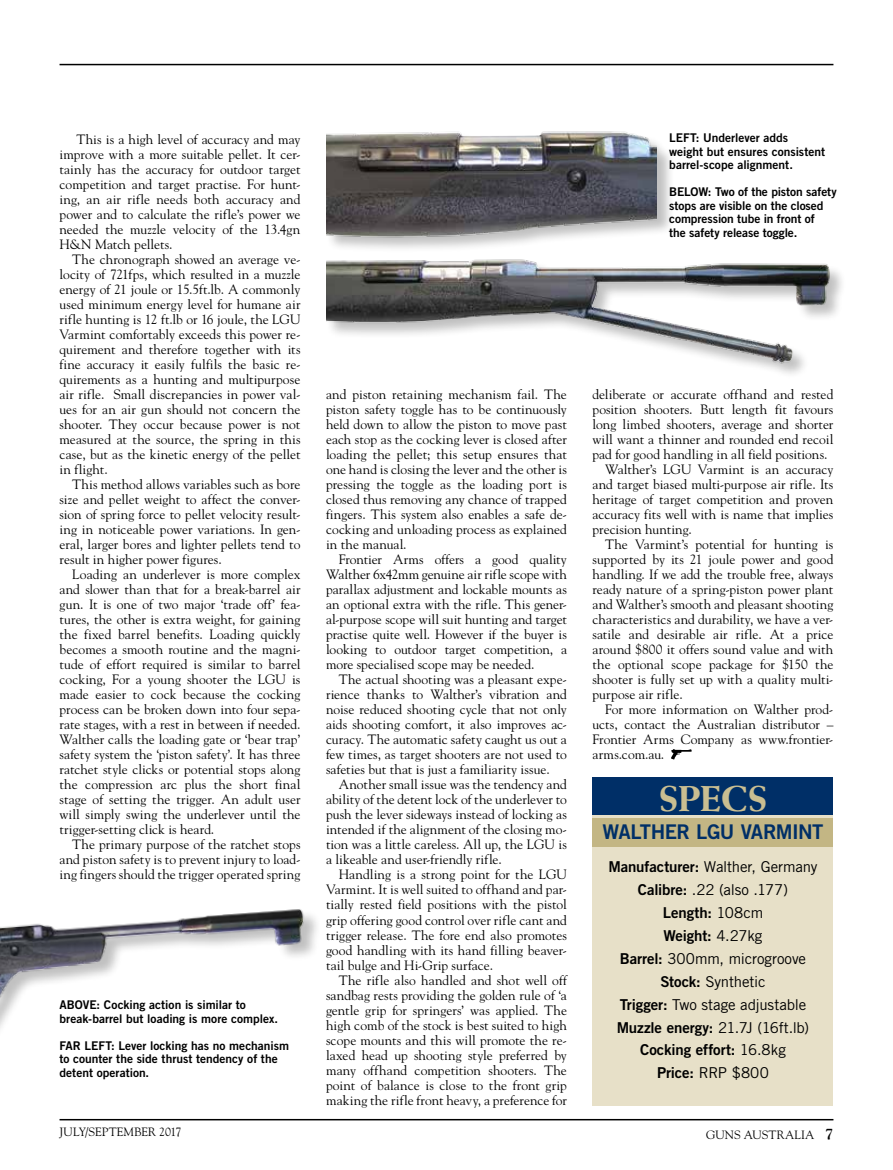
<style>
.page{position:relative;width:893px;height:1170px;background:#fff}
.page>*{position:absolute;margin:0;border:0;box-sizing:border-box;transform-origin:0 0}
.t1{font:800 36px "Weiss Std";letter-spacing:.005em;color:#cabe91}
.t2{font:20.25px "Trade Gothic LT Std Bd 2";letter-spacing:-.03em;color:#002f67}
.t3{font:15px/22.8px "Trade Gothic LT Std";letter-spacing:-.01em;color:#000;text-align:center}
.t4{font:15px/22.8px "Trade Gothic LT Std Bd 2";letter-spacing:-.005em;color:#000}
.t5{font:13.5px/15px "Goudy Std";letter-spacing:.005em;color:#000;text-align:justify}
.t6{font:12px/13.5px "Trade Gothic LT Std Bd 2";color:#000}
.t7{font:12px "Goudy Std";letter-spacing:-.005em;color:#000}
.s1{font-family:"Trade Gothic LT Std Bd 2"}
.s2{font-family:"Trade Gothic LT Std"}
.s3{font-weight:700;font-size:15px}
</style>
<div class="page">
<img style="left:0;top:909px;width:307px;height:114px">
<hr style="left:60px;top:64px;width:773px;height:1px;background:#000">
<div style="left:592px;top:776px;width:241px;height:40px;background:#002f67"></div>
<div style="left:592px;top:815px;width:241px;height:291px;background:#e7e0c8"></div>
<div style="left:592px;top:818px;width:241px;height:28px;background:#c3b684"></div>
<svg style="left:671px;top:749px;width:21px;height:10px"></svg>
<div style="left:326px;top:132px;width:349px;height:121px;background:#000;opacity:.25"></div>
<img style="left:326px;top:131px;width:331px;height:110px">
<div style="left:326px;top:259px;width:521px;height:120px;background:#000;opacity:.25"></div>
<img style="left:326px;top:243px;width:506px;height:128px">
<hr style="left:60px;top:1118px;width:773px;height:2px;background:#000">
<p class="t5" style="left:60px;top:132px;width:242px;text-indent:17px">This is a high level of accuracy and may improve with a more suitable pellet. It cer&shy;tainly has the accuracy for outdoor target competition and target practise. For hunt&shy;ing, an air rifle needs both accuracy and power and to calculate the rifle’s power we needed the muzzle velocity of the 13.4gn H&amp;N Match pellets.</p>
<p class="t5" style="left:60px;top:252px;width:242px;text-indent:13px">The chronograph showed an average ve&shy;locity of 721fps, which resulted in a muzzle energy of 21 joule or 15.5ft.lb. A commonly used minimum energy level for humane air rifle hunting is 12 ft.lb or 16 joule, the LGU Varmint comfortably exceeds this power re&shy;quirement and therefore together with its fine accuracy it easily fulfils the basic re&shy;quirements as a hunting and multipurpose air rifle. Small discrepancies in power val&shy;ues for an air gun should not concern the shooter. They occur because power is not measured at the source, the spring in this case, but as the kinetic energy of the pellet in flight.</p>
<p class="t5" style="left:60px;top:477px;width:242px;text-indent:13px">This method allows variables such as bore size and pellet weight to affect the conver&shy;sion of spring force to pellet velocity result&shy;ing in noticeable power variations. In gen&shy;eral, larger bores and lighter pellets tend to result in higher power figures.</p>
<p class="t5" style="left:60px;top:567px;width:242px;text-indent:13px">Loading an underlever is more complex and slower than that for a break-barrel air gun. It is one of two major ‘trade off’ fea&shy;tures, the other is extra weight, for gaining the fixed barrel benefits. Loading quickly becomes a smooth routine and the magni&shy;tude of effort required is similar to barrel cocking, For a young shooter the LGU is made easier to cock because the cocking process can be broken down into four sepa&shy;rate stages, with a rest in between if needed.<br>Walther calls the loading gate or ‘bear trap’ safety system the ‘piston safety’. It has three ratchet style clicks or potential stops along the compression arc plus the short final stage of setting the trigger. An adult user will simply swing the underlever until the trigger-setting click is heard.</p>
<p class="t5" style="left:60px;top:837px;width:242px;text-indent:13px">The primary purpose of the ratchet stops and piston safety is to prevent injury to load&shy;ing fingers should the trigger operated spring</p>
<p class="t6" style="left:60px;top:997px;width:220px">ABOVE: Cocking action is similar to break-barrel but loading is more complex.</p>
<p class="t6" style="left:60px;top:1038px;width:231px">FAR LEFT: Lever locking has no mechanism to counter the side thrust tendency of the detent operation.</p>
<p class="t6" style="left:669px;top:131px;width:157px">LEFT: Underlever adds<br>weight but ensures consistent barrel-scope alignment.</p>
<p class="t6" style="left:669px;top:185px;width:169px">BELOW: Two of the piston safety stops are visible on the closed compression tube in front of<br>the safety release toggle.</p>
<p class="t5" style="left:326px;top:387px;width:242px">and piston retaining mechanism fail. The piston safety toggle has to be continuously held down to allow the piston to move past each stop as the cocking lever is closed after loading the pellet; this setup ensures that one hand is closing the lever and the other is pressing the toggle as the loading port is closed thus removing any chance of trapped fingers. This system also enables a safe de&shy;cocking and unloading process as explained in the manual.</p>
<p class="t5" style="left:326px;top:552px;width:242px;text-indent:13px">Frontier Arms offers a good quality Walther 6x42mm genuine air rifle scope with parallax adjustment and lockable mounts as an optional extra with the rifle. This gener&shy;al-purpose scope will suit hunting and target practise quite well. However if the buyer is looking to outdoor target competition, a more specialised scope may be needed.</p>
<p class="t5" style="left:326px;top:672px;width:242px;text-indent:13px">The actual shooting was a pleasant expe&shy;rience thanks to Walther’s vibration and noise reduced shooting cycle that not only aids shooting comfort, it also improves ac&shy;curacy. The automatic safety caught us out a few times, as target shooters are not used to safeties but that is just a familiarity issue.</p>
<p class="t5" style="left:326px;top:777px;width:242px;text-indent:13px">Another small issue was the tendency and ability of the detent lock of the underlever to push the lever sideways instead of locking as intended if the alignment of the closing mo&shy;tion was a little careless. All up, the LGU is a likeable and user-friendly rifle.</p>
<p class="t5" style="left:326px;top:867px;width:242px;text-indent:13px">Handling is a strong point for the LGU Varmint. It is well suited to offhand and par&shy;tially rested field positions with the pistol grip offering good control over rifle cant and trigger release. The fore end also promotes good handling with its hand filling beaver&shy;tail bulge and Hi-Grip surface.</p>
<p class="t5" style="left:326px;top:972px;width:242px;text-indent:13px">The rifle also handled and shot well off sandbag rests providing the golden rule of ‘a gentle grip for springers’ was applied. The high comb of the stock is best suited to high scope mounts and this will promote the re&shy;laxed head up shooting style preferred by many offhand competition shooters. The point of balance is close to the front grip making the rifle front heavy, a preference for</p>
<p class="t5" style="left:592px;top:387px;width:242px">deliberate or accurate offhand and rested</p>
<p class="t5" style="left:592px;top:402px;width:242px">position shooters. Butt length fit favours</p>
<p class="t5" style="left:592px;top:417px;width:242px">long limbed shooters, average and shorter</p>
<p class="t5" style="left:592px;top:432px;width:242px">will want a thinner and rounded end recoil</p>
<p class="t5" style="left:592px;top:447px;width:237px">pad for good handling in all field positions.</p>
<p class="t5" style="left:605px;top:462px;width:230px">Walther’s LGU Varmint is an accuracy</p>
<p class="t5" style="left:592px;top:477px;width:242px">and target biased multi-purpose air rifle. Its</p>
<p class="t5" style="left:592px;top:492px;width:242px">heritage of target competition and proven</p>
<p class="t5" style="left:592px;top:507px;width:242px">accuracy fits well with is name that implies</p>
<p class="t5" style="left:592px;top:522px;width:101px">precision hunting.</p>
<p class="t5" style="left:605px;top:537px;width:230px">The Varmint’s potential for hunting is</p>
<p class="t5" style="left:592px;top:552px;width:242px">supported by its 21 joule power and good</p>
<p class="t5" style="left:592px;top:567px;width:242px">handling. If we add the trouble free, always</p>
<p class="t5" style="left:592px;top:582px;width:242px">ready nature of a spring-piston power plant</p>
<p class="t5" style="left:592px;top:597px;width:242px">and Walther’s smooth and pleasant shooting</p>
<p class="t5" style="left:592px;top:612px;width:242px">characteristics and durability, we have a ver-</p>
<p class="t5" style="left:592px;top:627px;width:242px">satile and desirable air rifle. At a price</p>
<p class="t5" style="left:592px;top:642px;width:242px">around $800 it offers sound value and with</p>
<p class="t5" style="left:592px;top:657px;width:242px">the optional scope package for $150 the</p>
<p class="t5" style="left:592px;top:672px;width:242px">shooter is fully set up with a quality multi-</p>
<p class="t5" style="left:592px;top:687px;width:92px">purpose air rifle.</p>
<p class="t5" style="left:605px;top:702px;width:230px">For more information on Walther prod-</p>
<p class="t5" style="left:592px;top:717px;width:242px">ucts, contact the Australian distributor –</p>
<p class="t5" style="left:592px;top:732px;width:242px">Frontier Arms Company as www.frontier-</p>
<p class="t5" style="left:592px;top:747px;width:73px">arms.com.au.</p>
<h1 class="t1" style="left:659px;top:777px;width:110px">SPECS</h1>
<h2 class="t2" style="left:602px;top:819px;width:223px">WALTHER LGU VARMINT</h2>
<p class="t3" style="left:608px;top:855px;width:211px"><span class="s1">Manufacturer:</span> Walther, Germany<br><span class="s1">Calibre:</span> .22 (also .177)</p>
<p class="t4" style="left:663px;top:901px;width:102px">Length: <span class="s2">108cm<br></span>Weight: <span class="s2">4.27kg</span></p>
<p class="t3" style="left:617px;top:946px;width:194px"><span class="s1">Barrel:</span> 300mm, microgroove<br><span class="s1">Stock:</span> Synthetic<br><span class="s1">Trigger:</span> Two stage adjustable<br><span class="s1">Muzzle energy:</span> 21.7J (16ft.lb)</p>
<p class="t4" style="left:640px;top:1038px;width:147px">Cocking effort: <span class="s2">16.8kg</span></p>
<p class="t3" style="left:657px;top:1061px;width:113px"><span class="s1">Price:</span> RRP $800</p>
<p class="t7" style="left:60px;top:1124px;width:123px">JULY/SEPTEMBER 2017</p>
<p class="t7" style="left:706px;top:1126px;width:129px">GUNS AUSTRALIA <span class="s3">7</span></p>
</div>
